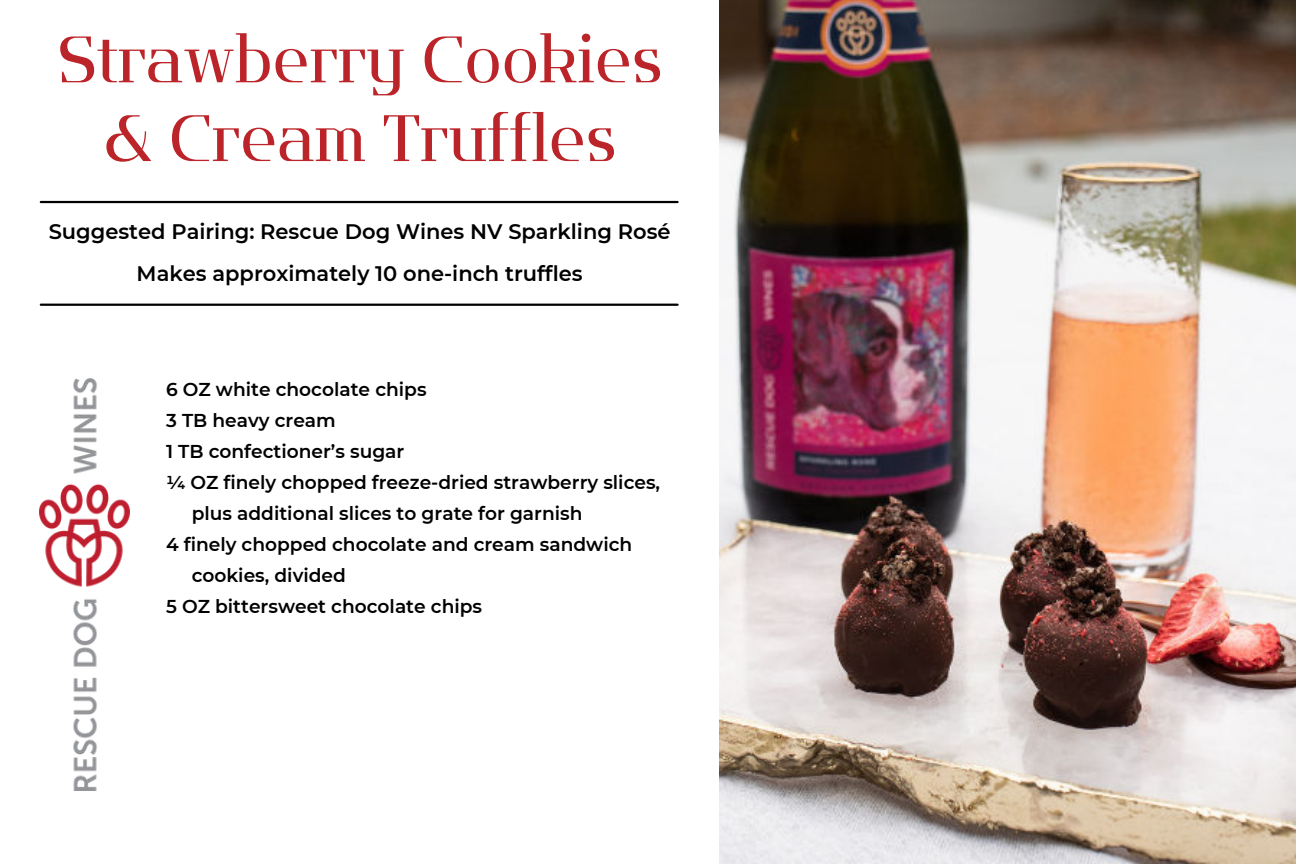
<style>
.page{position:relative;width:1296px;height:864px;background:#fff}
.page>*{position:absolute;margin:0;border:0;box-sizing:border-box;transform-origin:0 0}
.t1{font:65.4px/78.6px "Flatory Serif 400";color:#bb2429;text-align:center}
.t2{font:600 21px/42px "Montserrat";color:#000;text-align:center}
.t3{font:600 18.6px "Montserrat";color:#000}
</style>
<div class="page">
<hr style="left:41px;top:201px;width:637px;height:2px;background:#000">
<hr style="left:41px;top:304px;width:637px;height:2px;background:#000">
<img style="left:40px;top:379px;width:90px;height:412px">
<img style="left:719px;top:0;width:577px;height:864px">
<h1 class="t1" style="left:57px;top:20px;width:606px">Strawberry Cookies &amp; Cream Truffles</h1>
<p class="t2" style="left:49px;top:210px;width:623px">Suggested Pairing: Rescue Dog Wines NV Sparkling Rosé<br>Makes approximately 10 one-inch truffles</p>
<p class="t3" style="left:166px;top:376px;width:262px">6 OZ white chocolate chips</p>
<p class="t3" style="left:166px;top:407px;width:171px">3 TB heavy cream</p>
<p class="t3" style="left:166px;top:438px;width:240px">1 TB confectioner’s sugar</p>
<p class="t3" style="left:166px;top:469px;width:496px">¼ OZ finely chopped freeze-dried strawberry slices,</p>
<p class="t3" style="left:192px;top:500px;width:392px">plus additional slices to grate for garnish</p>
<p class="t3" style="left:166px;top:531px;width:468px">4 finely chopped chocolate and cream sandwich</p>
<p class="t3" style="left:192px;top:562px;width:156px">cookies, divided</p>
<p class="t3" style="left:166px;top:593px;width:318px">5 OZ bittersweet chocolate chips</p>
</div>
